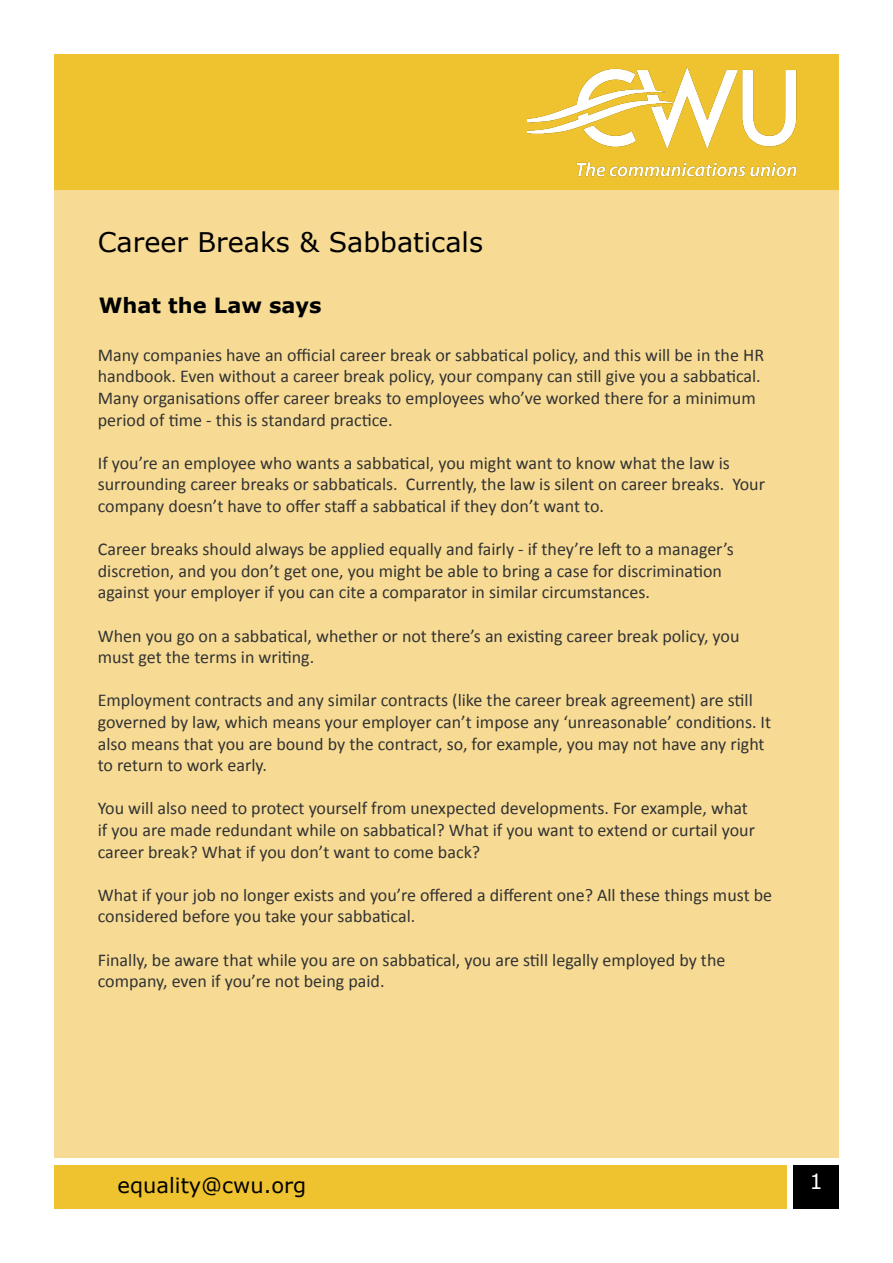
<style>
.page{position:relative;width:893px;height:1263px;background:#fff}
.page>*{position:absolute;margin:0;border:0;box-sizing:border-box;transform-origin:0 0}
.t1{font:27px "Verdana";color:#000}
.t2{font:21px "Verdana";color:#000}
.t3{font:700 21px "Verdana";color:#000}
.t4{font:21px "Verdana";color:#fff}
.t5{font:18px/21.6px "Calibri";color:#333}
</style>
<div class="page">
<div style="left:54px;top:189px;width:785px;height:968px;background:#f7db94"></div>
<div style="left:54px;top:54px;width:785px;height:135px;background:#efc32f"></div>
<img style="left:527px;top:67px;width:270px;height:110px">
<div style="left:54px;top:1165px;width:733px;height:44px;background:#efc32f"></div>
<div style="left:794px;top:1165px;width:45px;height:44px;background:#000"></div>
<h1 class="t1" style="left:98px;top:225px;width:387px">Career Breaks &amp; Sabbaticals</h1>
<p class="t3" style="left:99px;top:292px;width:224px">What the Law says</p>
<p class="t5" style="left:98px;top:343px;width:668px">Many companies have an official career break or sabbatical policy, and this will be in the HR handbook. Even without a career break policy, your company can still give you a sabbatical.<br>Many organisations offer career breaks to employees who’ve worked there for a minimum period of time - this is standard practice.</p>
<p class="t5" style="left:98px;top:451px;width:669px">If you’re an employee who wants a sabbatical, you might want to know what the law is surrounding career breaks or sabbaticals. Currently, the law is silent on career breaks. Your company doesn’t have to offer staff a sabbatical if they don’t want to.</p>
<p class="t5" style="left:98px;top:538px;width:637px">Career breaks should always be applied equally and fairly - if they’re left to a manager’s discretion, and you don’t get one, you might be able to bring a case for discrimination against your employer if you can cite a comparator in similar circumstances.</p>
<p class="t5" style="left:98px;top:624px;width:643px">When you go on a sabbatical, whether or not there’s an existing career break policy, you must get the terms in writing.</p>
<p class="t5" style="left:98px;top:689px;width:675px">Employment contracts and any similar contracts (like the career break agreement) are still governed by law, which means your employer can’t impose any ‘unreasonable’ conditions. It also means that you are bound by the contract, so, for example, you may not have any right to return to work early.</p>
<p class="t5" style="left:98px;top:797px;width:659px">You will also need to protect yourself from unexpected developments. For example, what if you are made redundant while on sabbatical? What if you want to extend or curtail your career break? What if you don’t want to come back?</p>
<p class="t5" style="left:98px;top:883px;width:676px">What if your job no longer exists and you’re offered a different one? All these things must be considered before you take your sabbatical.</p>
<p class="t5" style="left:98px;top:948px;width:629px">Finally, be aware that while you are on sabbatical, you are still legally employed by the company, even if you’re not being paid.</p>
<p class="t2" style="left:118px;top:1172px;width:190px">equality@cwu.org</p>
<p class="t4" style="left:809px;top:1168px;width:15px">1</p>
</div>
